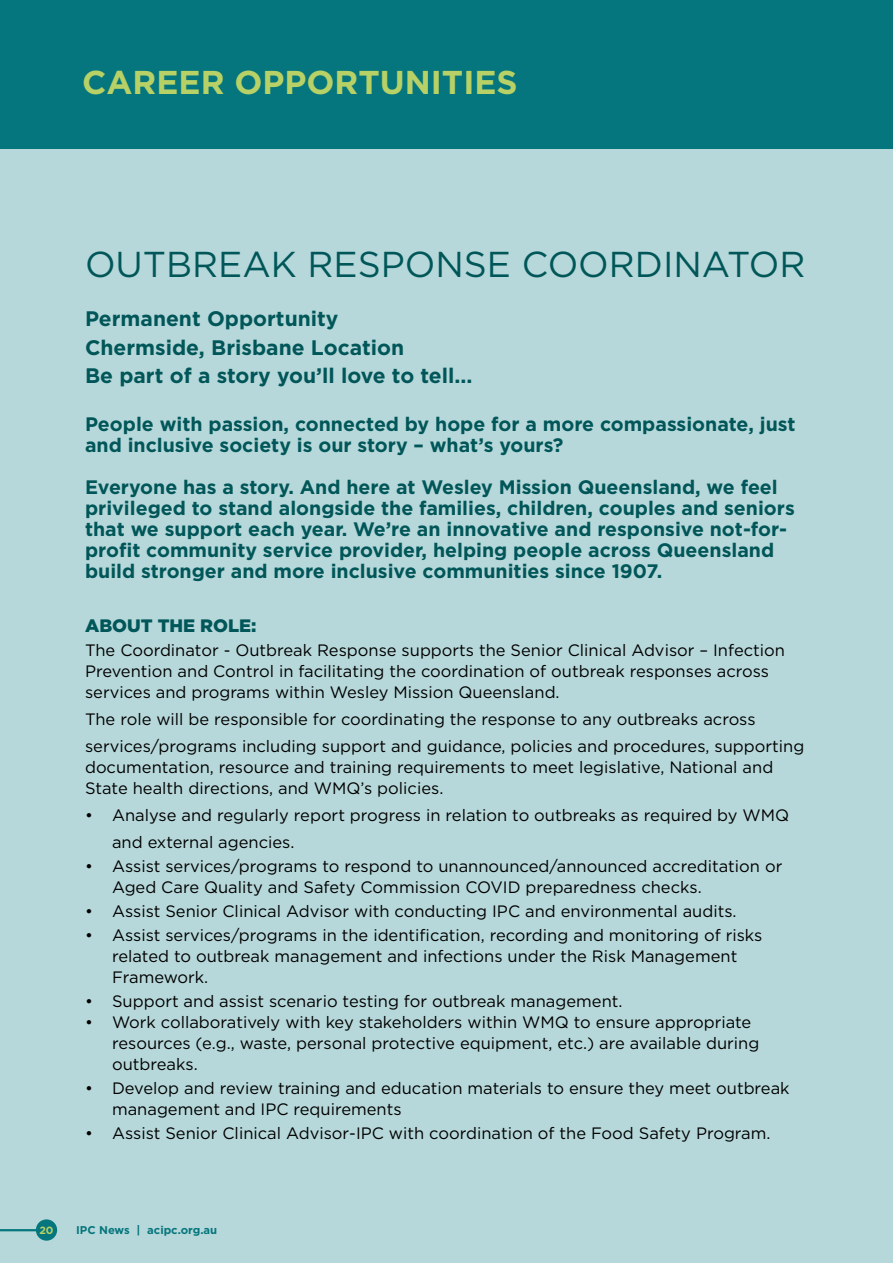
<style>
.page{position:relative;width:893px;height:1263px;background:#fff}
.page>*{position:absolute;margin:0;border:0;box-sizing:border-box;transform-origin:0 0}
.t1{font:36px "Gotham";color:#005658}
.t2{font:700 33px "Gotham";color:#b8d166}
.t3{font:700 21px/28.5px "Gotham";color:#005658}
.t4{font:700 19.5px/21px "Gotham";color:#005658}
.t5{font:900 18px "Gotham";color:#005658}
.t6{font:16.5px/21px "Gotham";color:#000}
.t7{font:700 11.25px "Gotham";color:#05767d}
.t8{font:700 10.5px "Gotham";color:#b8d166}
</style>
<div class="page">
<div style="left:0;top:0;width:893px;height:149px;background:#05767d"></div>
<div style="left:0;top:149px;width:893px;height:1114px;background:#b7d8da"></div>
<div style="left:36px;top:1219px;width:21px;height:22px;background:#05767d;border-radius:50%"></div>
<hr style="left:0;top:1229px;width:39px;height:2px;background:#05767d">
<h2 class="t2" style="left:82px;top:61px;width:437px">CAREER OPPORTUNITIES</h2>
<h1 class="t1" style="left:85px;top:241px;width:722px">OUTBREAK RESPONSE COORDINATOR</h1>
<p class="t3" style="left:85px;top:304px;width:389px">Permanent Opportunity<br>Chermside, Brisbane Location<br>Be part of a story you’ll love to tell...</p>
<p class="t4" style="left:85px;top:414px;width:712px">People with passion, connected by hope for a more compassionate, just and inclusive society is our story – what’s yours?</p>
<p class="t4" style="left:85px;top:477px;width:711px">Everyone has a story. And here at Wesley Mission Queensland, we feel privileged to stand alongside the families, children, couples and seniors that we support each year. We’re an innovative and responsive not-for&shy;profit community service provider, helping people across Queensland build stronger and more inclusive communities since 1907.</p>
<p class="t5" style="left:85px;top:613px;width:173px">ABOUT THE ROLE:</p>
<p class="t6" style="left:85px;top:640px;width:701px">The Coordinator - Outbreak Response supports the Senior Clinical Advisor – Infection<br>Prevention and Control in facilitating the coordination of outbreak responses across services and programs within Wesley Mission Queensland.</p>
<p class="t6" style="left:85px;top:706px;width:721px;line-height:27px">The role will be responsible for coordinating the response to any outbreaks across services/programs including support and guidance, policies and procedures, supporting</p>
<p class="t6" style="left:85px;top:757px;width:690px">documentation, resource and training requirements to meet legislative, National and<br>State health directions, and WMQ’s policies.</p>
<p class="t6" style="left:112px;top:802px;width:679px;line-height:27px;text-indent:-27px">• Analyse and regularly report progress in relation to outbreaks as required by WMQ and external agencies.</p>
<p class="t6" style="left:112px;top:856px;width:672px;text-indent:-27px">• Assist services/programs to respond to unannounced/announced accreditation or<br>Aged Care Quality and Safety Commission COVID preparedness checks.</p>
<p class="t6" style="left:85px;top:901px;width:653px">• Assist Senior Clinical Advisor with conducting IPC and environmental audits.</p>
<p class="t6" style="left:112px;top:925px;width:652px;text-indent:-27px">• Assist services/programs in the identification, recording and monitoring of risks related to outbreak management and infections under the Risk Management<br>Framework.</p>
<p class="t6" style="left:85px;top:991px;width:539px">• Support and assist scenario testing for outbreak management.</p>
<p class="t6" style="left:112px;top:1012px;width:649px;text-indent:-27px">• Work collaboratively with key stakeholders within WMQ to ensure appropriate resources (e.g., waste, personal protective equipment, etc.) are available during outbreaks.</p>
<p class="t6" style="left:112px;top:1078px;width:679px;text-indent:-27px">• Develop and review training and education materials to ensure they meet outbreak management and IPC requirements</p>
<p class="t6" style="left:85px;top:1123px;width:687px">• Assist Senior Clinical Advisor-IPC with coordination of the Food Safety Program.</p>
<p class="t8" style="left:39px;top:1223px;width:16px">20</p>
<p class="t7" style="left:76px;top:1222px;width:143px">IPC News | acipc.org.au</p>
</div>
